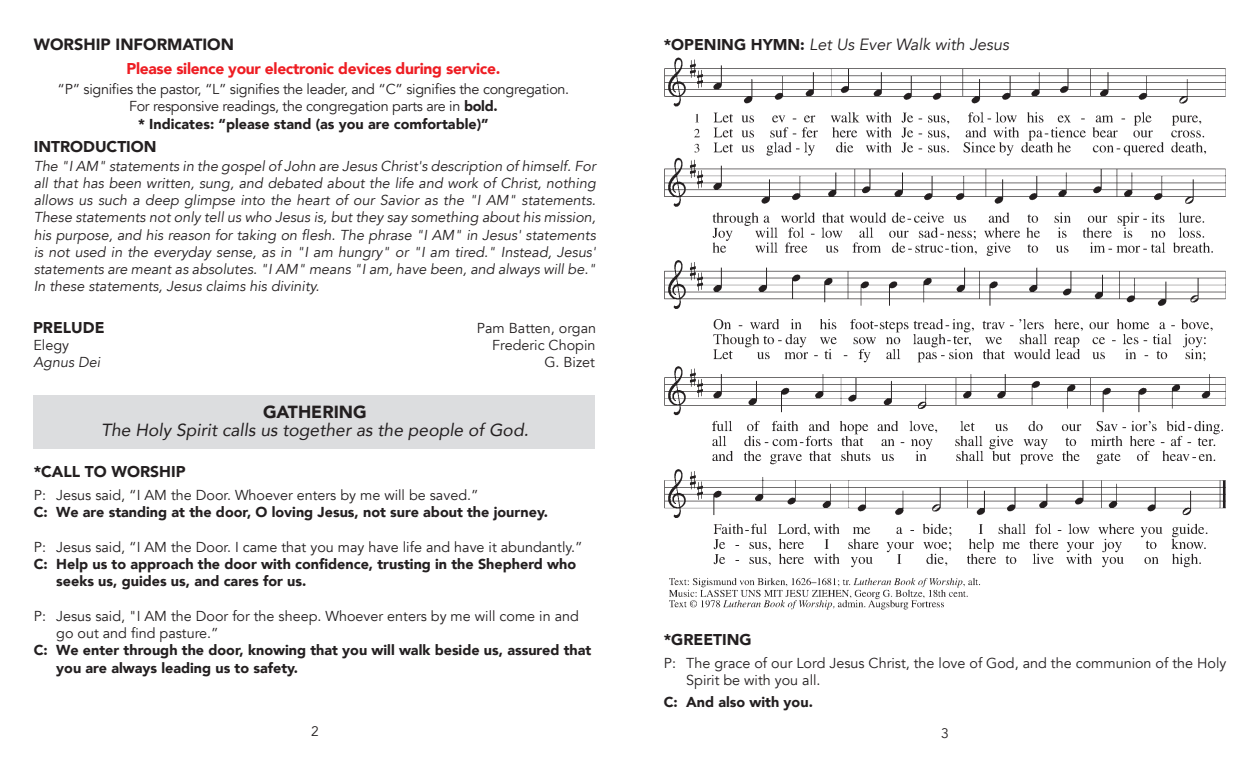
<style>
.page{position:relative;width:1260px;height:765px;background:#fff}
.page>*{position:absolute;margin:0;border:0;box-sizing:border-box;transform-origin:0 0}
.t1{font:italic 17.5px "Avenir";color:#231f20}
.t2{font:900 17.5px "Avenir";color:#231f20}
.t3{font:italic 16.25px "Avenir";color:#231f20}
.t4{font:900 16.25px "Avenir";color:#231f20}
.Paragraph_Style_1{font:900 15.62px "Avenir";letter-spacing:-.02em;color:#ee1d23}
.Call_and_Response_FIN{font:900 15.62px "Avenir";color:#231f20}
.Paragraph_Style_1-2{font:900 15.62px "Avenir";color:#231f20}
.Call_and_Response_FIN-2{font:italic 14.38px/17.2px "Avenir";color:#231f20;text-align:justify}
.Call_and_Response_FIN-3{font:14.38px/17.2px "Avenir";color:#231f20}
.Call_and_Response_FIN-4{font:900 14.38px/17.2px "Avenir";color:#231f20}
.Paragraph_Style_1-3{font:14.38px "Avenir";letter-spacing:-.02em;color:#231f20}
.Paragraph_Style_1-4{font:14.38px "Avenir";color:#231f20}
.t5{font:13.75px "Avenir";color:#231f20}
.s1{font-weight:900;font-style:normal;font-size:15.62px}
.s2{font-weight:900}
</style>
<div class="page">
<div style="left:34px;top:395px;width:561px;height:53px;background:#dcdddf"></div>
<img style="left:664px;top:57px;width:562px;height:553px">
<p class="t4" style="left:34px;top:30px;width:202px">WORSHIP INFORMATION</p>
<p class="t3" style="left:664px;top:35px;width:347px"><span class="s1">*OPENING HYMN:</span> Let Us Ever Walk with Jesus</p>
<p class="Paragraph_Style_1" style="left:126px;top:55px;width:375px">Please silence your electronic devices during service.</p>
<p class="Paragraph_Style_1-3" style="left:58px;top:80px;width:513px">“P” signifies the pastor, “L” signifies the leader, and “C” signifies the congregation.</p>
<p class="Paragraph_Style_1-3" style="left:129px;top:98px;width:370px">For responsive readings, the congregation parts are in <span class="s2">bold.</span></p>
<p class="Call_and_Response_FIN-4" style="left:138px;top:115px;width:352px">* Indicates: “please stand (as you are comfortable)”</p>
<p class="Call_and_Response_FIN" style="left:34px;top:134px;width:124px">INTRODUCTION</p>
<p class="Call_and_Response_FIN-2" style="left:34px;top:157px;width:564px">The "I AM" statements in the gospel of John are Jesus Christ's description of himself. For all that has been written, sung, and debated about the life and work of Christ, nothing allows us such a deep glimpse into the heart of our Savior as the "I AM" statements.<br>These statements not only tell us who Jesus is, but they say something about his mission, his purpose, and his reason for taking on flesh. The phrase "I AM" in Jesus' statements is not used in the everyday sense, as in "I am hungry" or "I am tired." Instead, Jesus' statements are meant as absolutes. "I AM" means "I am, have been, and always will be." In these statements, Jesus claims his divinity.</p>
<p class="Paragraph_Style_1-2" style="left:33px;top:314px;width:73px">PRELUDE</p>
<p class="Paragraph_Style_1-4" style="left:477px;top:319px;width:121px">Pam Batten, organ</p>
<p class="Call_and_Response_FIN-3" style="left:33px;top:337px;width:37px">Elegy</p>
<p class="Call_and_Response_FIN-3" style="left:492px;top:337px;width:105px">Frederic Chopin</p>
<p class="Call_and_Response_FIN-2" style="left:33px;top:354px;width:68px">Agnus Dei</p>
<p class="Call_and_Response_FIN-3" style="left:544px;top:354px;width:52px">G. Bizet</p>
<p class="t2" style="left:263px;top:397px;width:105px">GATHERING</p>
<p class="t1" style="left:101px;top:419px;width:429px">The Holy Spirit calls us together as the people of God.</p>
<p class="Call_and_Response_FIN" style="left:34px;top:458px;width:153px">*CALL TO WORSHIP</p>
<p class="Call_and_Response_FIN-3" style="left:34px;top:487px;width:446px">P: Jesus said, “I AM the Door. Whoever enters by me will be saved.”</p>
<p class="Call_and_Response_FIN-4" style="left:34px;top:503px;width:516px">C: We are standing at the door, O loving Jesus, not sure about the journey.</p>
<p class="Call_and_Response_FIN-3" style="left:34px;top:539px;width:550px">P: Jesus said, “I AM the Door. I came that you may have life and have it abundantly.”</p>
<p class="Call_and_Response_FIN-4" style="left:56px;top:555px;width:522px;text-indent:-22px">C: Help us to approach the door with confidence, trusting in the Shepherd who seeks us, guides us, and cares for us.</p>
<p class="Call_and_Response_FIN-3" style="left:56px;top:608px;width:524px;text-indent:-22px">P: Jesus said, "I AM the Door for the sheep. Whoever enters by me will come in and go out and find pasture.”</p>
<p class="Call_and_Response_FIN-4" style="left:56px;top:641px;width:537px;text-indent:-22px">C: We enter through the door, knowing that you will walk beside us, assured that you are always leading us to safety.</p>
<p class="Call_and_Response_FIN" style="left:664px;top:626px;width:89px">*GREETING</p>
<p class="Call_and_Response_FIN-3" style="left:686px;top:654px;width:542px;text-indent:-22px">P: The grace of our Lord Jesus Christ, the love of God, and the communion of the Holy<br>Spirit be with you all.</p>
<p class="Call_and_Response_FIN-4" style="left:664px;top:693px;width:151px">C: And also with you.</p>
<p class="t5" style="left:311px;top:724px;width:9px">2</p>
<p class="t5" style="left:941px;top:725px;width:9px">3</p>
</div>
